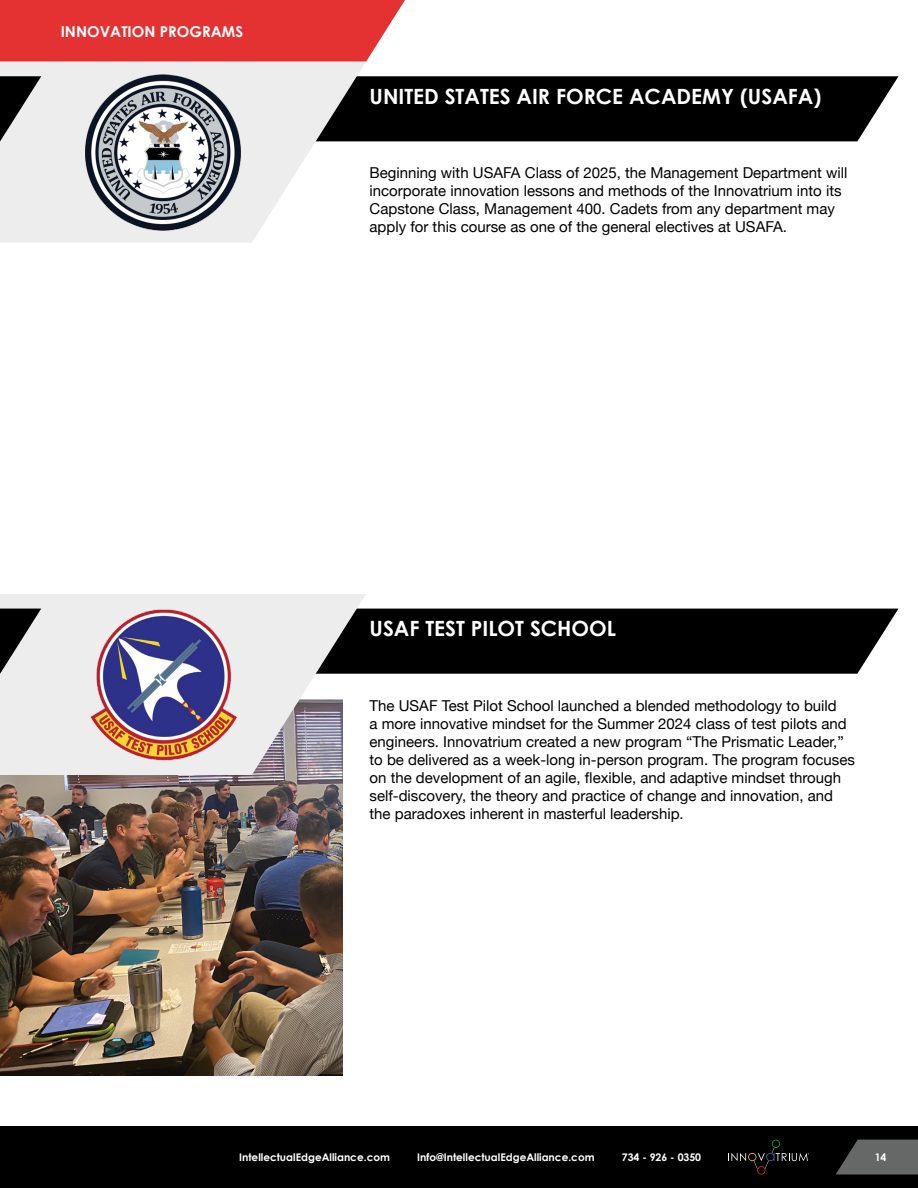
<style>
.page{position:relative;width:918px;height:1188px;background:#fff}
.page>*{position:absolute;margin:0;border:0;box-sizing:border-box;transform-origin:0 0}
.t1{font:700 21px "Century Gothic";color:#fff}
.t2{font:15px/18px "Helvetica Neue";color:#000}
.t3{font:700 15px "Century Gothic";color:#fff}
.t4{font:700 10.5px "Century Gothic";color:#fff}
</style>
<div class="page">
<div style="left:0;top:1126px;width:918px;height:62px;background:#000"></div>
<svg style="left:836px;top:1140px;width:82px;height:34px;background:#585959"></svg>
<div style="left:366px;top:76px;width:532px;height:65px;background:#000"></div>
<div style="left:0;top:0;width:405px;height:62px;background:#e33231"></div>
<svg style="left:0;top:62px;width:366px;height:181px;fill:#ededee"></svg>
<svg style="left:0;top:76px;width:41px;height:65px;background:#757575"></svg>
<img style="left:0;top:775px;width:343px;height:300px">
<svg style="left:728px;top:1140px;width:81px;height:34px"></svg>
<img style="left:82px;top:73px;width:160px;height:159px">
<div style="left:366px;top:609px;width:532px;height:65px;background:#000"></div>
<svg style="left:0;top:594px;width:366px;height:181px;background:#d8d7da"></svg>
<svg style="left:0;top:609px;width:41px;height:65px;background:#767677"></svg>
<img style="left:88px;top:607px;width:151px;height:155px">
<p class="t3" style="left:61px;top:22px;width:184px">INNOVATION PROGRAMS</p>
<h1 class="t1" style="left:370px;top:83px;width:453px">UNITED STATES AIR FORCE ACADEMY (USAFA)</h1>
<p class="t2" style="left:370px;top:165px;width:479px">Beginning with USAFA Class of 2025, the Management Department will incorporate innovation lessons and methods of the Innovatrium into its Capstone Class, Management 400. Cadets from any department may apply for this course as one of the general electives at USAFA.</p>
<h1 class="t1" style="left:370px;top:615px;width:248px">USAF TEST PILOT SCHOOL</h1>
<p class="t2" style="left:370px;top:697px;width:487px">The USAF Test Pilot School launched a blended methodology to build<br>a more innovative mindset for the Summer 2024 class of test pilots and engineers. Innovatrium created a new program “The Prismatic Leader,” to be delivered as a week-long in-person program. The program focuses on the development of an agile, flexible, and adaptive mindset through self-discovery, the theory and practice of change and innovation, and the paradoxes inherent in masterful leadership.</p>
<p class="t4" style="left:239px;top:1151px;width:152px">IntellectualEdgeAlliance.com</p>
<p class="t4" style="left:417px;top:1151px;width:179px">Info@IntellectualEdgeAlliance.com</p>
<p class="t4" style="left:622px;top:1151px;width:81px">734 - 926 - 0350</p>
<p class="t4" style="left:875px;top:1151px;width:13px">14</p>
</div>
